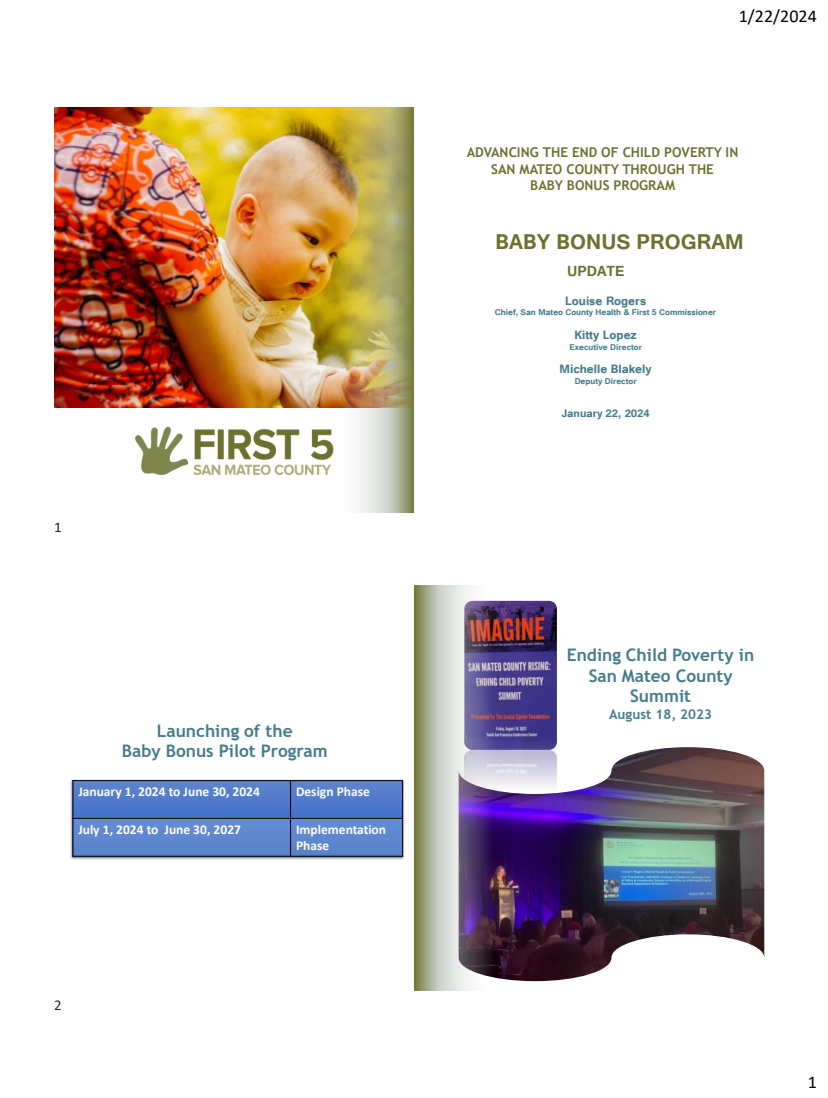
<style>
.page{position:relative;width:828px;height:1098px;background:#fff}
.page>*{position:absolute;margin:0;border:0;box-sizing:border-box;transform-origin:0 0}
.t1{font:700 26.25px "Tunga";color:#6d712f}
.t2{font:18px "Calibri";color:#000}
.t3{font:700 18px "Tunga";color:#6d712f}
.t4{font:700 17.25px "Trebuchet MS";color:#457b8c}
.t5{font:700 15px "Tunga";color:#457b8c}
.t6{font:15px "Calibri";color:#262626}
.t7{font:700 13.5px/16.4px "Calibri";color:#fff}
.t8{font:700 13.5px/16.2px "Trebuchet MS";color:#6d712f;text-align:center}
.t9{font:700 13.5px "Tunga";color:#457b8c}
.t10{font:700 13.5px "Trebuchet MS";color:#457b8c}
.t11{font:700 10.5px "Tunga";color:#457b8c}
</style>
<div class="page">
<img style="left:54px;top:108px;width:280px;height:299px">
<img style="left:136px;top:426px;width:198px;height:50px">
<img style="left:334px;top:108px;width:80px;height:405px">
<img style="left:464px;top:601px;width:93px;height:149px;border-radius:8px">
<img style="left:494px;top:747px;width:270px;height:234px">
<svg style="left:414px;top:585px;width:80px;height:405px"></svg>
<img style="left:70px;top:779px;width:335px;height:81px">
<svg style="left:74px;top:781px;width:328px;height:37px;fill:#507acb"></svg>
<div style="left:73px;top:818px;width:218px;height:38px;background:#5f87cf"></div>
<div style="left:291px;top:818px;width:112px;height:38px;background:#5f87cf"></div>
<hr style="left:290px;top:780px;width:1px;height:77px;background:#000">
<hr style="left:73px;top:818px;width:330px;height:1px;background:#000">
<hr style="left:73px;top:780px;width:1px;height:77px;background:#000">
<hr style="left:402px;top:780px;width:1px;height:77px;background:#000">
<hr style="left:73px;top:780px;width:330px;height:1px;background:#000">
<hr style="left:73px;top:856px;width:330px;height:1px;background:#000">
<p class="t6" style="left:54px;top:521px;width:9px">1</p>
<p class="t4" style="left:157px;top:720px;width:137px">Launching of the</p>
<p class="t4" style="left:122px;top:741px;width:207px">Baby Bonus Pilot Program</p>
<p class="t7" style="left:78px;top:785px;width:183px">January 1, 2024 to June 30, 2024</p>
<p class="t7" style="left:296px;top:785px;width:75px">Design Phase</p>
<p class="t7" style="left:78px;top:822px;width:164px">July 1, 2024 to June 30, 2027</p>
<p class="t7" style="left:296px;top:822px;width:92px">Implementation<br>Phase</p>
<p class="t6" style="left:54px;top:999px;width:9px">2</p>
<h2 class="t2" style="left:739px;top:9px;width:80px">1/22/2024</h2>
<p class="t8" style="left:467px;top:144px;width:273px">ADVANCING THE END OF CHILD POVERTY IN<br>SAN MATEO COUNTY THROUGH THE</p>
<p class="t8" style="left:530px;top:177px;width:146px">BABY BONUS PROGRAM</p>
<p class="t1" style="left:496px;top:224px;width:250px">BABY BONUS PROGRAM</p>
<p class="t3" style="left:567px;top:259px;width:59px">UPDATE</p>
<p class="t5" style="left:565px;top:291px;width:83px">Louise Rogers</p>
<p class="t11" style="left:495px;top:305px;width:223px">Chief, San Mateo County Health &amp; First 5 Commissioner</p>
<p class="t5" style="left:574px;top:325px;width:64px">Kitty Lopez</p>
<p class="t11" style="left:569px;top:340px;width:74px">Executive Director</p>
<p class="t5" style="left:560px;top:360px;width:94px">Michelle Blakely</p>
<p class="t11" style="left:575px;top:374px;width:63px">Deputy Director</p>
<p class="t9" style="left:561px;top:405px;width:90px">January 22, 2024</p>
<p class="t4" style="left:567px;top:645px;width:189px">Ending Child Poverty in</p>
<p class="t4" style="left:589px;top:665px;width:146px">San Mateo County</p>
<p class="t4" style="left:630px;top:686px;width:62px">Summit</p>
<p class="t10" style="left:609px;top:707px;width:104px">August 18, 2023</p>
<h2 class="t2" style="left:808px;top:1075px;width:11px">1</h2>
</div>
